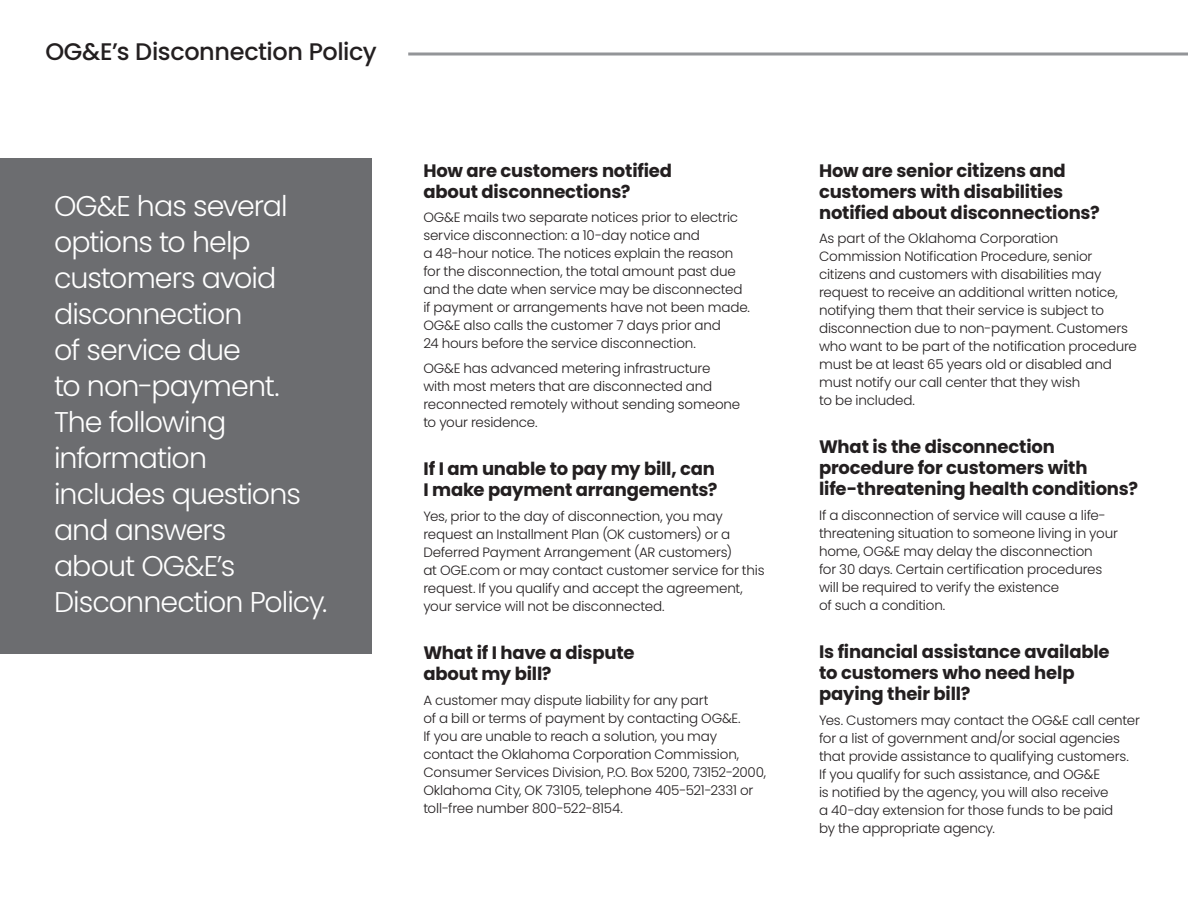
<style>
.page{position:relative;width:1188px;height:918px;background:#fff}
.page>*{position:absolute;margin:0;border:0;box-sizing:border-box;transform-origin:0 0}
.t1{font:300 28.5px/36px "Poppins";letter-spacing:-.035em;color:#fff}
.t2{font:500 24px "Poppins";letter-spacing:-.015em;color:#231f20}
.t3{font:700 18px/21px "Poppins";letter-spacing:-.01em;color:#231f20}
.t4{font:300 13.5px/18px "Poppins";letter-spacing:-.015em;color:#231f20}
</style>
<div class="page">
<div style="left:0;top:158px;width:371px;height:495px;background:#6c6d70"></div>
<svg style="left:408px;top:52px;width:780px;height:4px;background:#adafb1"></svg>
<h2 class="t2" style="left:45px;top:38px;width:333px">OG&amp;E’s Disconnection Policy</h2>
<h1 class="t1" style="left:54px;top:188px;width:275px">OG&amp;E has several options to help customers avoid disconnection<br>of service due<br>to non-payment.<br>The following information<br>includes questions and answers<br>about OG&amp;E’s<br>Disconnection Policy.</h1>
<h3 class="t3" style="left:423px;top:160px;width:250px">How are customers notified about disconnections?</h3>
<p class="t4" style="left:423px;top:209px;width:328px">OG&amp;E mails two separate notices prior to electric service disconnection: a 10-day notice and<br>a 48-hour notice. The notices explain the reason for the disconnection, the total amount past due and the date when service may be disconnected if payment or arrangements have not been made.<br>OG&amp;E also calls the customer 7 days prior and<br>24 hours before the service disconnection.</p>
<p class="t4" style="left:423px;top:359px;width:318px">OG&amp;E has advanced metering infrastructure with most meters that are disconnected and reconnected remotely without sending someone to your residence.</p>
<h3 class="t3" style="left:423px;top:458px;width:296px">If I am unable to pay my bill, can<br>I make payment arrangements?</h3>
<p class="t4" style="left:423px;top:507px;width:343px">Yes, prior to the day of disconnection, you may request an Installment Plan (OK customers) or a Deferred Payment Arrangement (AR customers)<br>at OGE.com or may contact customer service for this request. If you qualify and accept the agreement, your service will not be disconnected.</p>
<h3 class="t3" style="left:423px;top:642px;width:213px">What if I have a dispute about my bill?</h3>
<p class="t4" style="left:423px;top:691px;width:344px">A customer may dispute liability for any part<br>of a bill or terms of payment by contacting OG&amp;E.<br>If you are unable to reach a solution, you may contact the Oklahoma Corporation Commission, Consumer Services Division, P.O. Box 5200, 73152-2000, Oklahoma City, OK 73105, telephone 405-521-2331 or toll-free number 800-522-8154.</p>
<h3 class="t3" style="left:819px;top:160px;width:282px">How are senior citizens and customers with disabilities notified about disconnections?</h3>
<p class="t4" style="left:819px;top:230px;width:320px">As part of the Oklahoma Corporation Commission Notification Procedure, senior citizens and customers with disabilities may request to receive an additional written notice, notifying them that their service is subject to disconnection due to non-payment. Customers who want to be part of the notification procedure must be at least 65 years old or disabled and must notify our call center that they wish<br>to be included.</p>
<h3 class="t3" style="left:819px;top:437px;width:320px">What is the disconnection procedure for customers with life-threatening health conditions?</h3>
<p class="t4" style="left:819px;top:506px;width:300px">If a disconnection of service will cause a life&shy;threatening situation to someone living in your home, OG&amp;E may delay the disconnection<br>for 30 days. Certain certification procedures will be required to verify the existence<br>of such a condition.</p>
<h3 class="t3" style="left:819px;top:641px;width:292px">Is financial assistance available to customers who need help paying their bill?</h3>
<p class="t4" style="left:819px;top:711px;width:322px">Yes. Customers may contact the OG&amp;E call center for a list of government and/or social agencies that provide assistance to qualifying customers.<br>If you qualify for such assistance, and OG&amp;E<br>is notified by the agency, you will also receive<br>a 40-day extension for those funds to be paid<br>by the appropriate agency.</p>
</div>
